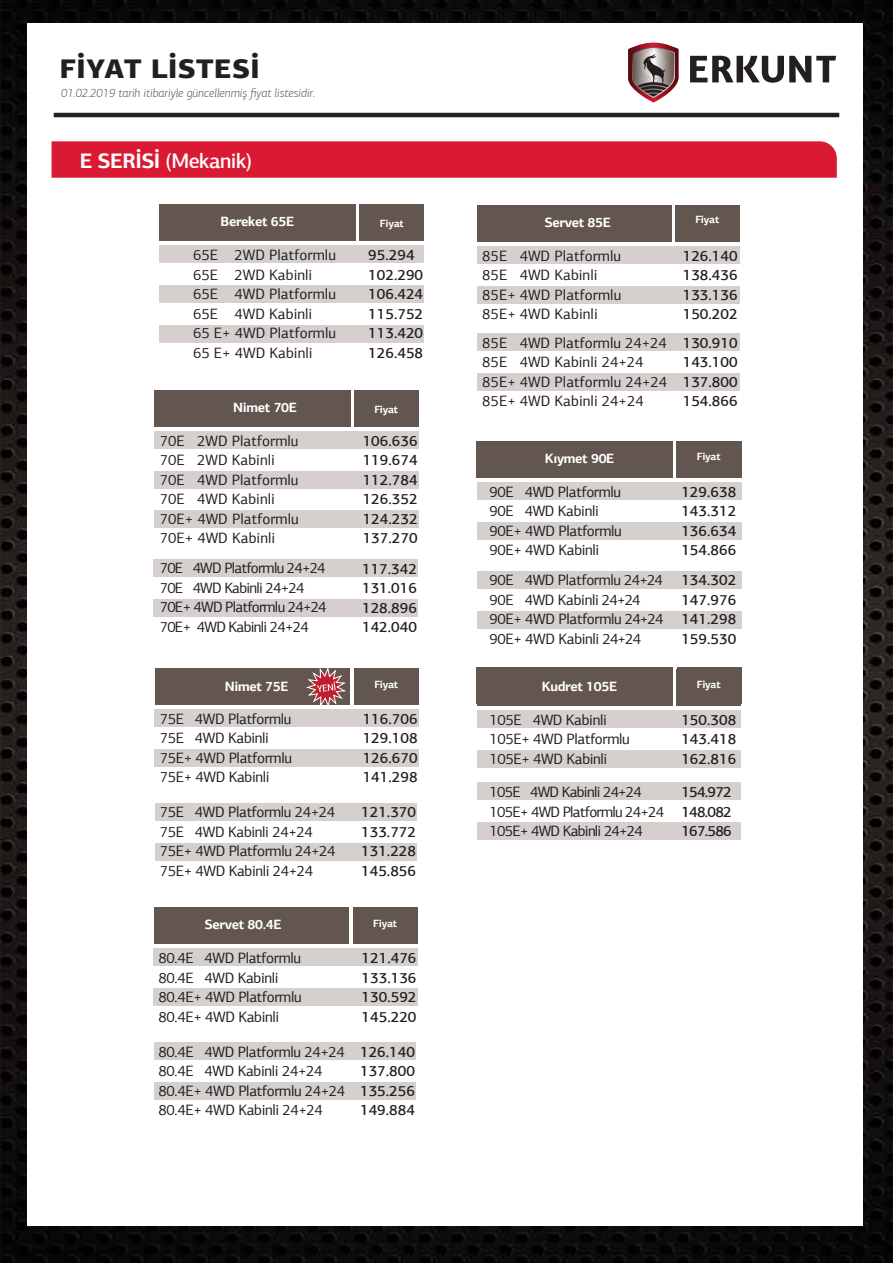
<style>
.page{position:relative;width:893px;height:1263px;background:#fff}
.page>*{position:absolute;margin:0;border:0;box-sizing:border-box;transform-origin:0 0}
.t1{font:900 27px "PF Agora Sans Pro";letter-spacing:.02em;color:#231f20}
.t2{font:500 21px "PF Agora Sans Pro";letter-spacing:-.025em;color:#fff}
.t3{font:15px/19.5px "PF Agora Sans Pro";letter-spacing:-.025em;color:#231f20}
.t4{font:500 15px/19.5px "PF Agora Sans Pro";color:#231f20;text-align:justify}
.t5{font:15px/19.5px "PF Agora Sans Pro";color:#231f20}
.t6{font:15px/19.5px "PF Agora Sans Pro";letter-spacing:-.05em;color:#231f20}
.t7{font:700 13.5px "PF Agora Sans Pro";letter-spacing:-.025em;color:#fff}
.t8{font:italic 300 12.15px "PF Agora Sans Pro";color:#58595b}
.t9{font:700 10.5px "PF Agora Sans Pro";letter-spacing:-.025em;color:#fff}
.s1{font-weight:700}
</style>
<div class="page">
<img style="left:0;top:0;width:893px;height:1263px">
<div style="left:28px;top:23px;width:835px;height:1202px;background:#fff"></div>
<svg style="left:628px;top:43px;width:51px;height:60px"></svg>
<svg style="left:690px;top:56px;width:146px;height:27px"></svg>
<hr style="left:54px;top:113px;width:785px;height:4px;background:#231f20">
<div style="left:52px;top:141px;width:785px;height:37px;background:#da1a32"></div>
<div style="left:477px;top:246px;width:262px;height:18px;background:#d5d0cd"></div>
<div style="left:477px;top:286px;width:262px;height:18px;background:#d5d0cd"></div>
<div style="left:477px;top:205px;width:194px;height:37px;background:#63554f"></div>
<div style="left:675px;top:205px;width:64px;height:37px;background:#63554f"></div>
<div style="left:160px;top:246px;width:264px;height:17px;background:#d5d0cd"></div>
<div style="left:160px;top:286px;width:264px;height:17px;background:#d5d0cd"></div>
<div style="left:160px;top:325px;width:264px;height:17px;background:#d5d0cd"></div>
<div style="left:159px;top:205px;width:197px;height:36px;background:#63554f"></div>
<div style="left:360px;top:205px;width:64px;height:36px;background:#63554f"></div>
<div style="left:154px;top:431px;width:264px;height:17px;background:#d5d0cd"></div>
<div style="left:154px;top:471px;width:264px;height:17px;background:#d5d0cd"></div>
<div style="left:154px;top:510px;width:264px;height:18px;background:#d5d0cd"></div>
<div style="left:154px;top:390px;width:196px;height:36px;background:#63554f"></div>
<div style="left:354px;top:390px;width:64px;height:36px;background:#63554f"></div>
<div style="left:153px;top:559px;width:265px;height:17px;background:#d5d0cd"></div>
<div style="left:153px;top:599px;width:265px;height:17px;background:#d5d0cd"></div>
<div style="left:155px;top:668px;width:195px;height:37px;background:#63554f"></div>
<div style="left:154px;top:709px;width:264px;height:18px;background:#d5d0cd"></div>
<div style="left:154px;top:749px;width:264px;height:18px;background:#d5d0cd"></div>
<div style="left:354px;top:668px;width:64px;height:37px;background:#63554f"></div>
<div style="left:155px;top:803px;width:262px;height:17px;background:#d5d0cd"></div>
<div style="left:155px;top:843px;width:262px;height:17px;background:#d5d0cd"></div>
<div style="left:154px;top:908px;width:195px;height:36px;background:#63554f"></div>
<div style="left:153px;top:948px;width:264px;height:18px;background:#d5d0cd"></div>
<div style="left:153px;top:988px;width:264px;height:18px;background:#d5d0cd"></div>
<div style="left:353px;top:908px;width:64px;height:36px;background:#63554f"></div>
<div style="left:154px;top:1042px;width:262px;height:17px;background:#d5d0cd"></div>
<div style="left:154px;top:1082px;width:262px;height:17px;background:#d5d0cd"></div>
<div style="left:477px;top:333px;width:262px;height:18px;background:#d5d0cd"></div>
<div style="left:477px;top:373px;width:262px;height:18px;background:#d5d0cd"></div>
<div style="left:477px;top:667px;width:196px;height:37px;background:#63554f"></div>
<div style="left:677px;top:667px;width:64px;height:37px;background:#63554f"></div>
<div style="left:477px;top:710px;width:264px;height:17px;background:#d5d0cd"></div>
<div style="left:477px;top:750px;width:264px;height:17px;background:#d5d0cd"></div>
<div style="left:477px;top:482px;width:264px;height:18px;background:#d5d0cd"></div>
<div style="left:477px;top:522px;width:264px;height:18px;background:#d5d0cd"></div>
<div style="left:477px;top:571px;width:264px;height:17px;background:#d5d0cd"></div>
<div style="left:477px;top:611px;width:264px;height:17px;background:#d5d0cd"></div>
<div style="left:477px;top:783px;width:264px;height:17px;background:#d5d0cd"></div>
<div style="left:477px;top:823px;width:264px;height:17px;background:#d5d0cd"></div>
<div style="left:477px;top:441px;width:196px;height:37px;background:#63554f"></div>
<div style="left:677px;top:441px;width:64px;height:37px;background:#63554f"></div>
<div style="left:477px;top:669px;width:196px;height:36px;background:#63554f"></div>
<div style="left:677px;top:669px;width:64px;height:36px;background:#63554f"></div>
<svg style="left:306px;top:668px;width:40px;height:37px"></svg>
<h1 class="t1" style="left:60px;top:51px;width:201px">FİYAT LİSTESİ</h1>
<p class="t8" style="left:61px;top:86px;width:256px">01.02.2019 tarih itibariyle güncellenmiş fiyat listesidir.</p>
<h2 class="t2" style="left:80px;top:148px;width:174px"><span class="s1">E SERİSİ</span> (Mekanik)</h2>
<p class="t7" style="left:220px;top:213px;width:75px">Bereket 65E</p>
<p class="t5" style="left:193px;top:245px;width:145px">65E 2WD Platformlu<br>65E 2WD Kabinli<br>65E 4WD Platformlu<br>65E 4WD Kabinli<br>65 E+ 4WD Platformlu<br>65 E+ 4WD Kabinli</p>
<p class="t4" style="left:368px;top:245px;width:56px;text-align:left">95.294<br>102.290<br>106.424<br>115.752<br>113.420<br>126.458</p>
<p class="t9" style="left:380px;top:217px;width:25px">Fiyat</p>
<p class="t7" style="left:233px;top:398px;width:65px">Nimet 70E</p>
<p class="t5" style="left:160px;top:431px;width:140px">70E 2WD Platformlu<br>70E 2WD Kabinli<br>70E 4WD Platformlu<br>70E 4WD Kabinli<br>70E+ 4WD Platformlu<br>70E+ 4WD Kabinli</p>
<p class="t4" style="left:363px;top:431px;width:56px">106.636<br>119.674<br>112.784<br>126.352<br>124.232<br>137.270</p>
<p class="t9" style="left:374px;top:402px;width:25px">Fiyat</p>
<p class="t6" style="left:160px;top:559px;width:168px">70E 4WD Platformlu 24+24<br>70E 4WD Kabinli 24+24<br>70E+ 4WD Platformlu 24+24<br>70E+ 4WD Kabinli 24+24</p>
<p class="t4" style="left:362px;top:559px;width:56px">117.342<br>131.016<br>128.896<br>142.040</p>
<p class="t9" style="left:374px;top:678px;width:25px">Fiyat</p>
<p class="t7" style="left:225px;top:678px;width:65px">Nimet 75E</p>
<p class="t3" style="left:160px;top:709px;width:134px">75E 4WD Platformlu<br>75E 4WD Kabinli<br>75E+ 4WD Platformlu<br>75E+ 4WD Kabinli</p>
<p class="t4" style="left:363px;top:709px;width:56px">116.706<br>129.108<br>126.670<br>141.298</p>
<p class="t3" style="left:160px;top:802px;width:177px">75E 4WD Platformlu 24+24<br>75E 4WD Kabinli 24+24<br>75E+ 4WD Platformlu 24+24<br>75E+ 4WD Kabinli 24+24</p>
<p class="t4" style="left:361px;top:802px;width:56px">121.370<br>133.772<br>131.228<br>145.856</p>
<p class="t7" style="left:204px;top:916px;width:79px">Servet 80.4E</p>
<p class="t3" style="left:159px;top:948px;width:144px">80.4E 4WD Platformlu<br>80.4E 4WD Kabinli<br>80.4E+ 4WD Platformlu<br>80.4E+ 4WD Kabinli</p>
<p class="t4" style="left:362px;top:948px;width:56px">121.476<br>133.136<br>130.592<br>145.220</p>
<p class="t9" style="left:373px;top:917px;width:25px">Fiyat</p>
<p class="t3" style="left:159px;top:1042px;width:188px">80.4E 4WD Platformlu 24+24<br>80.4E 4WD Kabinli 24+24<br>80.4E+ 4WD Platformlu 24+24<br>80.4E+ 4WD Kabinli 24+24</p>
<p class="t4" style="left:360px;top:1042px;width:56px">126.140<br>137.800<br>135.256<br>149.884</p>
<p class="t9" style="left:695px;top:213px;width:25px">Fiyat</p>
<p class="t7" style="left:544px;top:213px;width:68px">Servet 85E</p>
<p class="t5" style="left:482px;top:246px;width:140px">85E 4WD Platformlu<br>85E 4WD Kabinli<br>85E+ 4WD Platformlu<br>85E+ 4WD Kabinli</p>
<p class="t4" style="left:683px;top:246px;width:56px">126.140<br>138.436<br>133.136<br>150.202</p>
<p class="t5" style="left:482px;top:333px;width:186px">85E 4WD Platformlu 24+24<br>85E 4WD Kabinli 24+24<br>85E+ 4WD Platformlu 24+24<br>85E+ 4WD Kabinli 24+24</p>
<p class="t4" style="left:683px;top:333px;width:56px">130.910<br>143.100<br>137.800<br>154.866</p>
<p class="t7" style="left:545px;top:450px;width:71px">Kıymet 90E</p>
<p class="t9" style="left:697px;top:450px;width:25px">Fiyat</p>
<p class="t7" style="left:542px;top:450px;width:71px">Kıymet 90E</p>
<p class="t3" style="left:489px;top:482px;width:134px">90E 4WD Platformlu<br>90E 4WD Kabinli<br>90E+ 4WD Platformlu<br>90E+ 4WD Kabinli</p>
<p class="t4" style="left:681px;top:482px;width:56px">129.638<br>143.312<br>136.634<br>154.866</p>
<p class="t3" style="left:489px;top:570px;width:176px">90E 4WD Platformlu 24+24<br>90E 4WD Kabinli 24+24<br>90E+ 4WD Platformlu 24+24<br>90E+ 4WD Kabinli 24+24</p>
<p class="t4" style="left:681px;top:570px;width:56px">134.302<br>147.976<br>141.298<br>159.530</p>
<p class="t7" style="left:537px;top:677px;width:77px">Kudret 105E</p>
<p class="t3" style="left:489px;top:710px;width:142px">105E 4WD Kabinli<br>105E+ 4WD Platformlu<br>105E+ 4WD Kabinli</p>
<p class="t4" style="left:681px;top:710px;width:56px">150.308<br>143.418<br>162.816</p>
<p class="t7" style="left:542px;top:677px;width:77px">Kudret 105E</p>
<p class="t9" style="left:697px;top:678px;width:25px">Fiyat</p>
<p class="t6" style="left:489px;top:782px;width:176px">105E 4WD Kabinli 24+24<br>105E+ 4WD Platformlu 24+24<br>105E+ 4WD Kabinli 24+24</p>
<p class="t4" style="left:681px;top:782px;width:52px">154.972<br>148.082<br>167.586</p>
</div>
